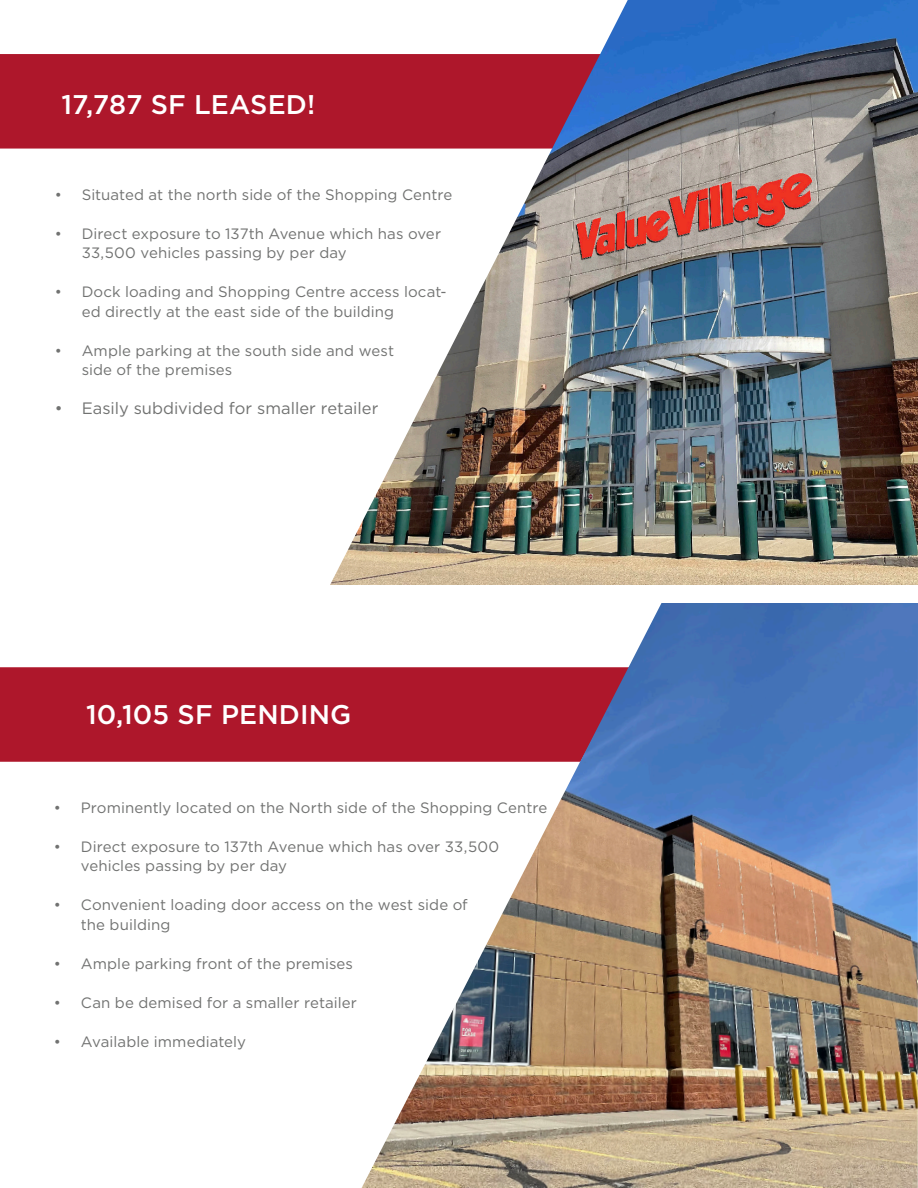
<style>
.page{position:relative;width:918px;height:1188px;background:#fff}
.page>*{position:absolute;margin:0;border:0;box-sizing:border-box;transform-origin:0 0}
.Gotham_White_33_Head{font:500 27px "Gotham";letter-spacing:.005em;color:#fff}
.t1{font:16.5px "Gotham";color:#717271}
.t2{font:15px/19.5px "Gotham";letter-spacing:.005em;color:#717271}
</style>
<div class="page">
<div style="left:0;top:54px;width:330px;height:95px;background:#ae172b"></div>
<img style="left:330px;top:0;width:588px;height:585px">
<div style="left:0;top:667px;width:362px;height:95px;background:#ae172b"></div>
<img style="left:362px;top:603px;width:556px;height:585px">
<p class="Gotham_White_33_Head" style="left:61px;top:86px;width:255px">17,787 SF LEASED!</p>
<p class="t2" style="left:55px;top:184px;width:399px">• Situated at the north side of the Shopping Centre</p>
<p class="t2" style="left:82px;top:223px;width:361px;text-indent:-27px">• Direct exposure to 137th Avenue which has over<br>33,500 vehicles passing by per day</p>
<p class="t2" style="left:82px;top:282px;width:367px;text-indent:-27px">• Dock loading and Shopping Centre access locat&shy;ed directly at the east side of the building</p>
<p class="t2" style="left:82px;top:340px;width:314px;text-indent:-27px">• Ample parking at the south side and west side of the premises</p>
<p class="t1" style="left:55px;top:398px;width:325px">• Easily subdivided for smaller retailer</p>
<p class="Gotham_White_33_Head" style="left:86px;top:697px;width:267px">10,105 SF PENDING</p>
<p class="t2" style="left:54px;top:797px;width:495px">• Prominently located on the North side of the Shopping Centre</p>
<p class="t2" style="left:81px;top:836px;width:420px;text-indent:-27px">• Direct exposure to 137th Avenue which has over 33,500 vehicles passing by per day</p>
<p class="t2" style="left:81px;top:895px;width:388px;text-indent:-27px">• Convenient loading door access on the west side of the building</p>
<p class="t2" style="left:54px;top:953px;width:301px">• Ample parking front of the premises</p>
<p class="t2" style="left:54px;top:992px;width:305px">• Can be demised for a smaller retailer</p>
<p class="t2" style="left:54px;top:1031px;width:194px">• Available immediately</p>
</div>
